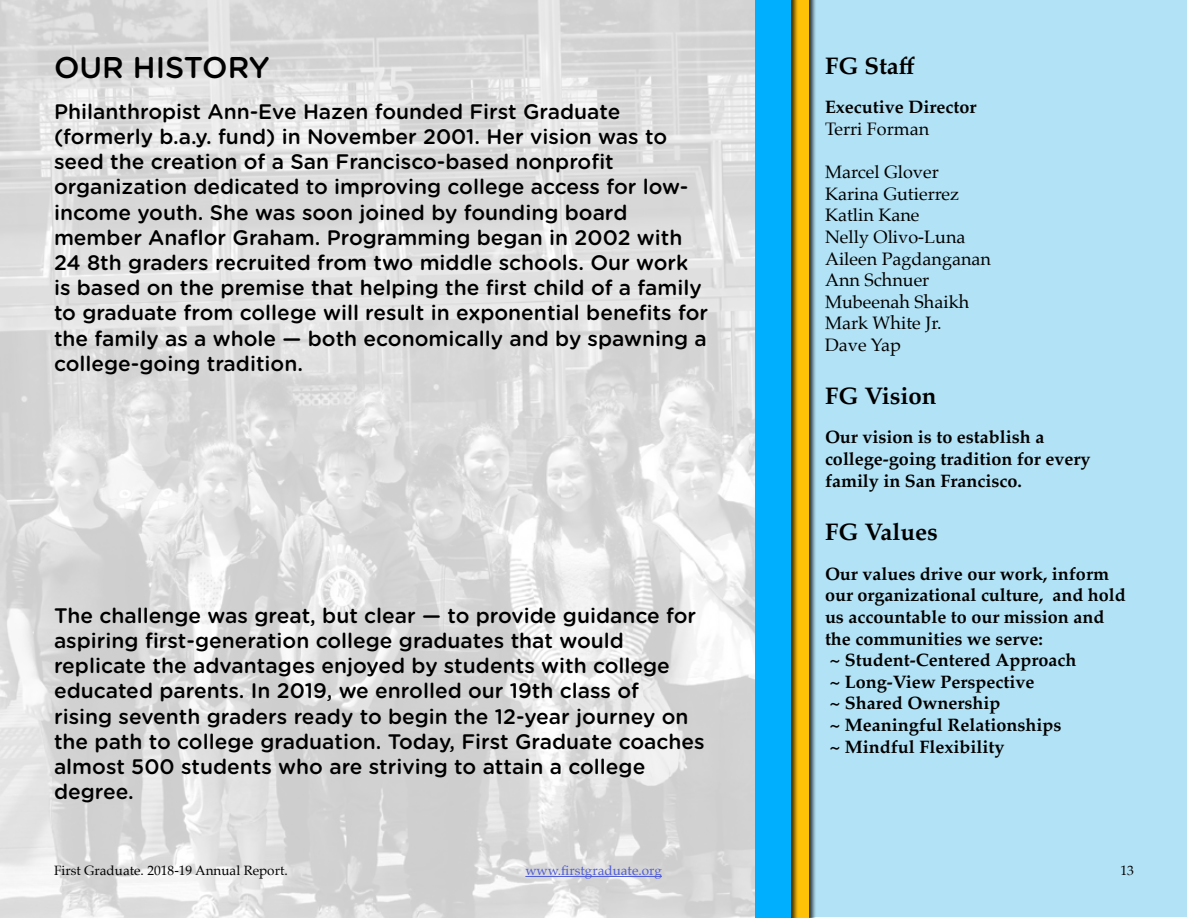
<style>
.page{position:relative;width:1188px;height:918px;background:#fff}
.page>*{position:absolute;margin:0;border:0;box-sizing:border-box;transform-origin:0 0}
.t1{font:500 30px "Gotham Rounded";color:#000}
.t2{font:700 24px "Palatino";color:#000}
.t3{font:500 21px/25.2px "Gotham Rounded";color:#000}
.t4{font:700 18px/21.6px "Palatino";color:#000}
.t5{font:18px/21.6px "Palatino";color:#000}
.t6{font:13.5px "Palatino";color:#000}
.t7{font:13.5px "Palatino";color:#4f5cd6}
</style>
<div class="page">
<img style="left:0;top:0;width:755px;height:918px">
<div style="left:793px;top:1px;width:394px;height:916px;background:#b2e2f5"></div>
<div style="left:773px;top:0;width:44px;height:918px;background:#000;opacity:.75"></div>
<div style="left:773px;top:0;width:36px;height:918px;background:#ffc107"></div>
<div style="left:755px;top:0;width:44px;height:918px;background:#000;opacity:.75"></div>
<div style="left:755px;top:0;width:36px;height:918px;background:#00b0ff"></div>
<hr style="left:525px;top:876px;width:137px;height:1px;background:#4f5cd6">
<h1 class="t1" style="left:54px;top:46px;width:217px">OUR HISTORY</h1>
<p class="t3" style="left:54px;top:98px;width:656px">Philanthropist Ann-Eve Hazen founded First Graduate (formerly b.a.y. fund) in November 2001. Her vision was to seed the creation of a San Francisco-based nonprofit organization dedicated to improving college access for low&shy;income youth. She was soon joined by founding board member Anaflor Graham. Programming began in 2002 with 24 8th graders recruited from two middle schools. Our work is based on the premise that helping the first child of a family to graduate from college will result in exponential benefits for the family as a whole — both economically and by spawning a college-going tradition.</p>
<p class="t3" style="left:54px;top:602px;width:652px">The challenge was great, but clear — to provide guidance for aspiring first-generation college graduates that would replicate the advantages enjoyed by students with college educated parents. In 2019, we enrolled our 19th class of<br>rising seventh graders ready to begin the 12-year journey on the path to college graduation. Today, First Graduate coaches almost 500 students who are striving to attain a college degree.</p>
<p class="t2" style="left:825px;top:45px;width:92px">FG Staff</p>
<p class="t4" style="left:825px;top:96px;width:153px">Executive Director</p>
<p class="t5" style="left:825px;top:118px;width:106px">Terri Forman</p>
<p class="t5" style="left:825px;top:161px;width:168px">Marcel Glover<br>Karina Gutierrez<br>Katlin Kane<br>Nelly Olivo-Luna<br>Aileen Pagdanganan<br>Ann Schnuer<br>Mubeenah Shaikh<br>Mark White Jr.<br>Dave Yap</p>
<p class="t2" style="left:825px;top:375px;width:113px">FG Vision</p>
<p class="t4" style="left:825px;top:426px;width:267px">Our vision is to establish a college-going tradition for every family in San Francisco.</p>
<p class="t2" style="left:825px;top:512px;width:114px">FG Values</p>
<p class="t4" style="left:825px;top:562px;width:302px">Our values drive our work, inform our organizational culture, and hold us accountable to our mission and the communities we serve:<br>~ Student-Centered Approach<br>~ Long-View Perspective<br>~ Shared Ownership<br>~ Meaningful Relationships<br>~ Mindful Flexibility</p>
<p class="t6" style="left:54px;top:859px;width:235px">First Graduate. 2018-19 Annual Report.</p>
<p class="t7" style="left:525px;top:859px;width:138px">www.firstgraduate.org</p>
<p class="t6" style="left:1120px;top:859px;width:15px">13</p>
</div>
